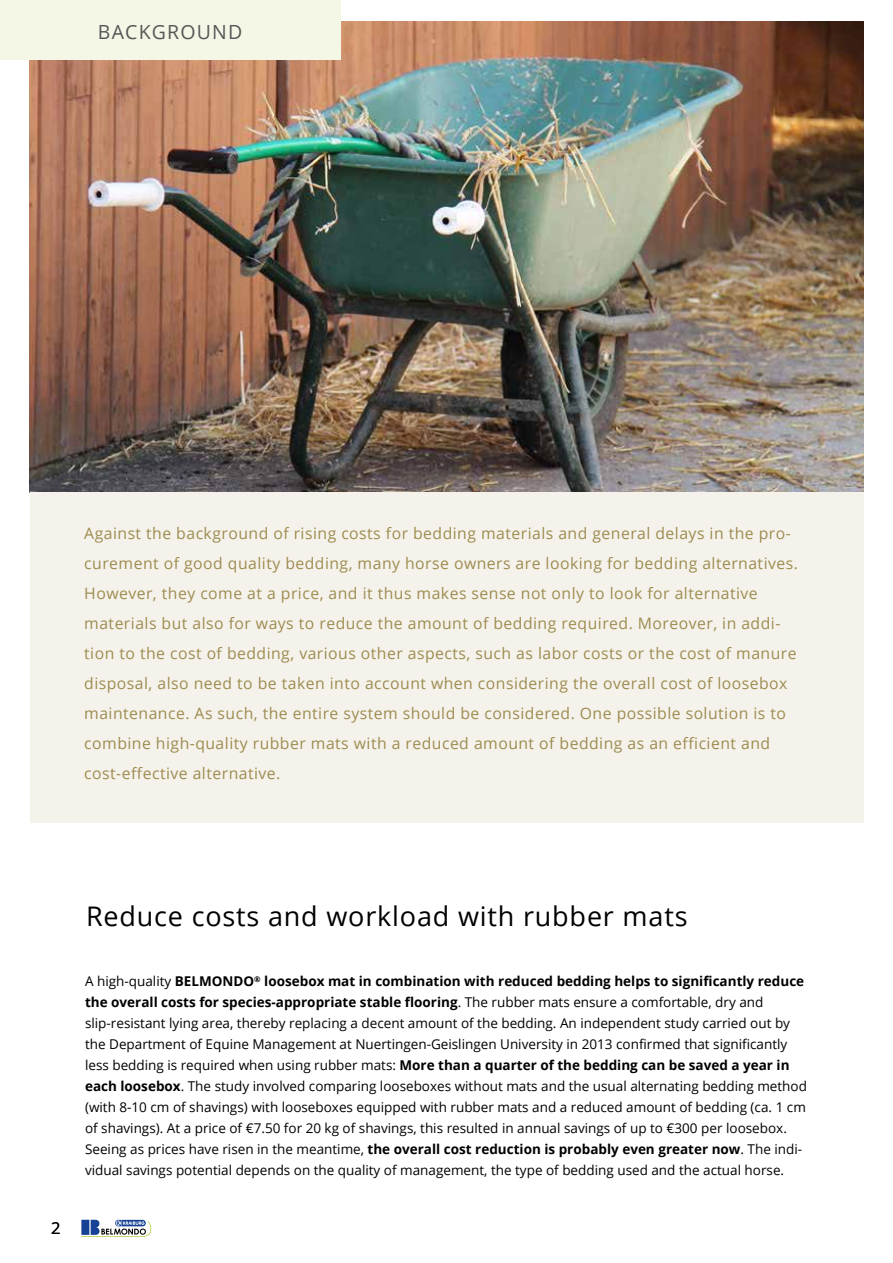
<style>
.page{position:relative;width:893px;height:1263px;background:#fff}
.page>*{position:absolute;margin:0;border:0;box-sizing:border-box;transform-origin:0 0}
.t1{font:27px "Open Sans";letter-spacing:.03em;color:#000}
.t2{font:19.5px "Open Sans";letter-spacing:.06em;color:#575756}
.t3{font:16.5px "Open Sans";color:#000}
.t4{font:15.75px/30px "Open Sans";letter-spacing:.03em;color:#9d8c4f}
.t5{font:13.5px/21px "Open Sans";color:#000}
.s1{font-weight:700}
</style>
<div class="page">
<svg style="left:81px;top:1219px;width:71px;height:18px"></svg>
<img style="left:30px;top:21px;width:833px;height:472px">
<div style="left:31px;top:493px;width:833px;height:330px;background:#f5f2ec"></div>
<div style="left:0;top:0;width:340px;height:60px;background:#f4f7e6"></div>
<h2 class="t2" style="left:98px;top:19px;width:146px">BACKGROUND</h2>
<p class="t4" style="left:84px;top:518px;width:715px">Against the background of rising costs for bedding materials and general delays in the pro&shy;curement of good quality bedding, many horse owners are looking for bedding alternatives.<br>However, they come at a price, and it thus makes sense not only to look for alternative materials but also for ways to reduce the amount of bedding required. Moreover, in addi&shy;tion to the cost of bedding, various other aspects, such as labor costs or the cost of manure disposal, also need to be taken into account when considering the overall cost of loosebox maintenance. As such, the entire system should be considered. One possible solution is to combine high-quality rubber mats with a reduced amount of bedding as an efficient and cost-effective alternative.</p>
<p class="t3" style="left:51px;top:1217px;width:11px">2</p>
<h1 class="t1" style="left:86px;top:898px;width:603px">Reduce costs and workload with rubber mats</h1>
<p class="t5" style="left:85px;top:970px;width:723px">A high-quality <span class="s1">BELMONDO</span><sup>®</sup> <span class="s1">loosebox mat in combination with reduced bedding helps to significantly reduce the overall costs for species-appropriate stable flooring</span>. The rubber mats ensure a comfortable, dry and slip-resistant lying area, thereby replacing a decent amount of the bedding. An independent study carried out by the Department of Equine Management at Nuertingen-Geislingen University in 2013 confirmed that significantly less bedding is required when using rubber mats: <span class="s1">More than a quarter of the bedding can be saved a year in each loosebox</span>. The study involved comparing looseboxes without mats and the usual alternating bedding method (with 8-10 cm of shavings) with looseboxes equipped with rubber mats and a reduced amount of bedding (ca. 1 cm of shavings). At a price of €7.50 for 20 kg of shavings, this resulted in annual savings of up to €300 per loosebox.<br>Seeing as prices have risen in the meantime, <span class="s1">the overall cost reduction is probably even greater now</span>. The indi&shy;vidual savings potential depends on the quality of management, the type of bedding used and the actual horse.</p>
</div>
